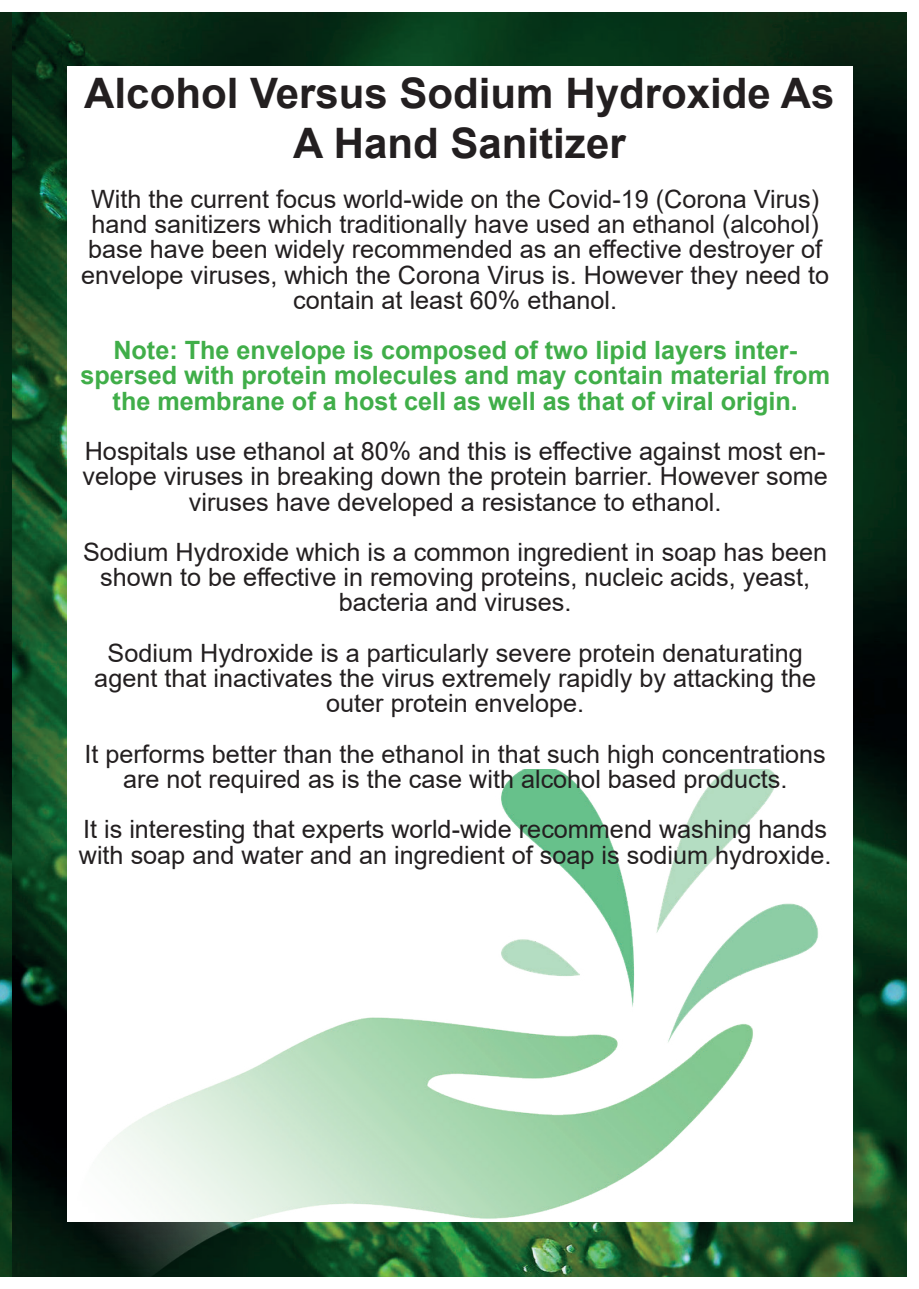
<style>
.page{position:relative;width:919px;height:1289px;background:#fff}
.page>*{position:absolute;margin:0;border:0;box-sizing:border-box;transform-origin:0 0}
.t1{font:700 42px/49.5px "Arial";color:#231f20;text-align:center}
.t2{font:25.2px/25.2px "Arial";color:#231f20;text-align:center}
.t3{font:700 25.2px/25.2px "Arial";color:#40ae49;text-align:center}
</style>
<div class="page">
<img style="left:0;top:13px;width:906px;height:1263px">
<div style="left:67px;top:67px;width:785px;height:1155px;background:#fff"></div>
<img style="left:77px;top:770px;width:771px;height:506px">
<h1 class="t1" style="left:84px;top:69px;width:751px">Alcohol Versus Sodium Hydroxide As<br>A Hand Sanitizer</h1>
<p class="t2" style="left:81px;top:186px;width:749px">With the current focus world-wide on the Covid-19 (Corona Virus) hand sanitizers which traditionally have used an ethanol (alcohol) base have been widely recommended as an effective destroyer of envelope viruses, which the Corona Virus is. However they need to contain at least 60% ethanol.</p>
<p class="t3" style="left:80px;top:338px;width:751px">Note: The envelope is composed of two lipid layers inter&shy;spersed with protein molecules and may contain material from the membrane of a host cell as well as that of viral origin.</p>
<p class="t2" style="left:82px;top:438px;width:747px">Hospitals use ethanol at 80% and this is effective against most en&shy;velope viruses in breaking down the protein barrier. However some viruses have developed a resistance to ethanol.</p>
<p class="t2" style="left:83px;top:539px;width:745px">Sodium Hydroxide which is a common ingredient in soap has been shown to be effective in removing proteins, nucleic acids, yeast, bacteria and viruses.</p>
<p class="t2" style="left:94px;top:640px;width:723px">Sodium Hydroxide is a particularly severe protein denaturating agent that inactivates the virus extremely rapidly by attacking the outer protein envelope.</p>
<p class="t2" style="left:84px;top:741px;width:743px">It performs better than the ethanol in that such high concentrations are not required as is the case with alcohol based products.</p>
<p class="t2" style="left:79px;top:816px;width:754px;text-align:left">It is interesting that experts world-wide recommend washing hands with soap and water and an ingredient of soap is sodium hydroxide.</p>
</div>
